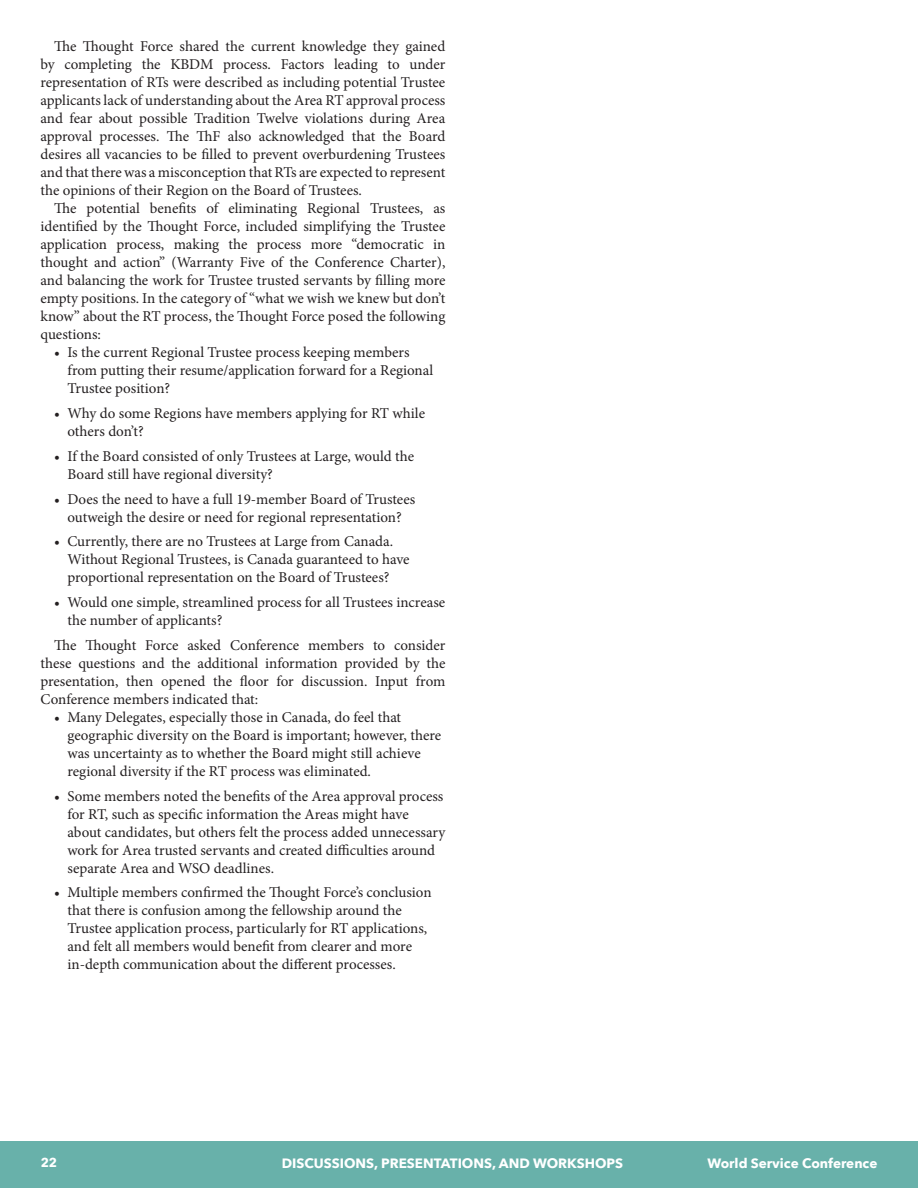
<style>
.page{position:relative;width:918px;height:1188px;background:#fff}
.page>*{position:absolute;margin:0;border:0;box-sizing:border-box;transform-origin:0 0}
.Body_Text{font:15px/18px "Minion Pro";letter-spacing:-.005em;color:#231f20}
.Body_Text_space_before{font:15px/18px "Minion Pro";letter-spacing:-.005em;color:#231f20;text-align:justify}
.t1{font:700 13.5px "Avenir Next";color:#fff}
.t2{font:700 12.75px "Avenir Next";color:#fff}
</style>
<div class="page">
<div style="left:0;top:1141px;width:918px;height:47px;background:#68b1aa"></div>
<p class="Body_Text" style="left:40px;top:38px;width:406px;text-align:justify;text-indent:14px">The Thought Force shared the current knowledge they gained by completing the KBDM process. Factors leading to under representation of RTs were described as including potential Trustee applicants lack of understanding about the Area RT approval process and fear about possible Tradition Twelve violations during Area approval processes. The ThF also acknowledged that the Board desires all vacancies to be filled to prevent overburdening Trustees and that there was a misconception that RTs are expected to represent the opinions of their Region on the Board of Trustees.</p>
<p class="Body_Text" style="left:40px;top:200px;width:406px;text-align:justify;text-indent:14px">The potential benefits of eliminating Regional Trustees, as identified by the Thought Force, included simplifying the Trustee application process, making the process more “democratic in thought and action” (Warranty Five of the Conference Charter), and balancing the work for Trustee trusted servants by filling more empty positions. In the category of “what we wish we knew but don’t know” about the RT process, the Thought Force posed the following questions:</p>
<p class="Body_Text" style="left:68px;top:344px;width:367px;text-indent:-14px">• Is the current Regional Trustee process keeping members from putting their resume/application forward for a Regional<br>Trustee position?</p>
<p class="Body_Text" style="left:68px;top:404px;width:359px;text-indent:-14px">• Why do some Regions have members applying for RT while others don’t?</p>
<p class="Body_Text" style="left:68px;top:447px;width:348px;text-indent:-14px">• If the Board consisted of only Trustees at Large, would the<br>Board still have regional diversity?</p>
<p class="Body_Text" style="left:54px;top:490px;width:363px;text-align:center">• Does the need to have a full 19‑member Board of Trustees outweigh the desire or need for regional representation?</p>
<p class="Body_Text" style="left:68px;top:533px;width:344px;text-indent:-14px">• Currently, there are no Trustees at Large from Canada.<br>Without Regional Trustees, is Canada guaranteed to have proportional representation on the Board of Trustees?</p>
<p class="Body_Text" style="left:68px;top:593px;width:379px;text-indent:-14px">• Would one simple, streamlined process for all Trustees increase the number of applicants?</p>
<p class="Body_Text_space_before" style="left:40px;top:636px;width:406px;text-indent:14px">The Thought Force asked Conference members to consider these questions and the additional information provided by the presentation, then opened the floor for discussion. Input from Conference members indicated that:</p>
<p class="Body_Text" style="left:68px;top:708px;width:375px;text-indent:-14px">• Many Delegates, especially those in Canada, do feel that geographic diversity on the Board is important; however, there was uncertainty as to whether the Board might still achieve regional diversity if the RT process was eliminated.</p>
<p class="Body_Text" style="left:68px;top:787px;width:379px;text-indent:-14px">• Some members noted the benefits of the Area approval process for RT, such as specific information the Areas might have about candidates, but others felt the process added unnecessary work for Area trusted servants and created difficulties around separate Area and WSO deadlines.</p>
<p class="Body_Text" style="left:68px;top:884px;width:366px;text-indent:-14px">• Multiple members confirmed the Thought Force’s conclusion that there is confusion among the fellowship around the Trustee application process, particularly for RT applications, and felt all members would benefit from clearer and more in‑depth communication about the different processes.</p>
<p class="t2" style="left:41px;top:1151px;width:18px">22</p>
<p class="t1" style="left:282px;top:1151px;width:343px">DISCUSSIONS, PRESENTATIONS, AND WORKSHOPS</p>
<p class="t1" style="left:707px;top:1151px;width:172px">World Service Conference</p>
</div>
